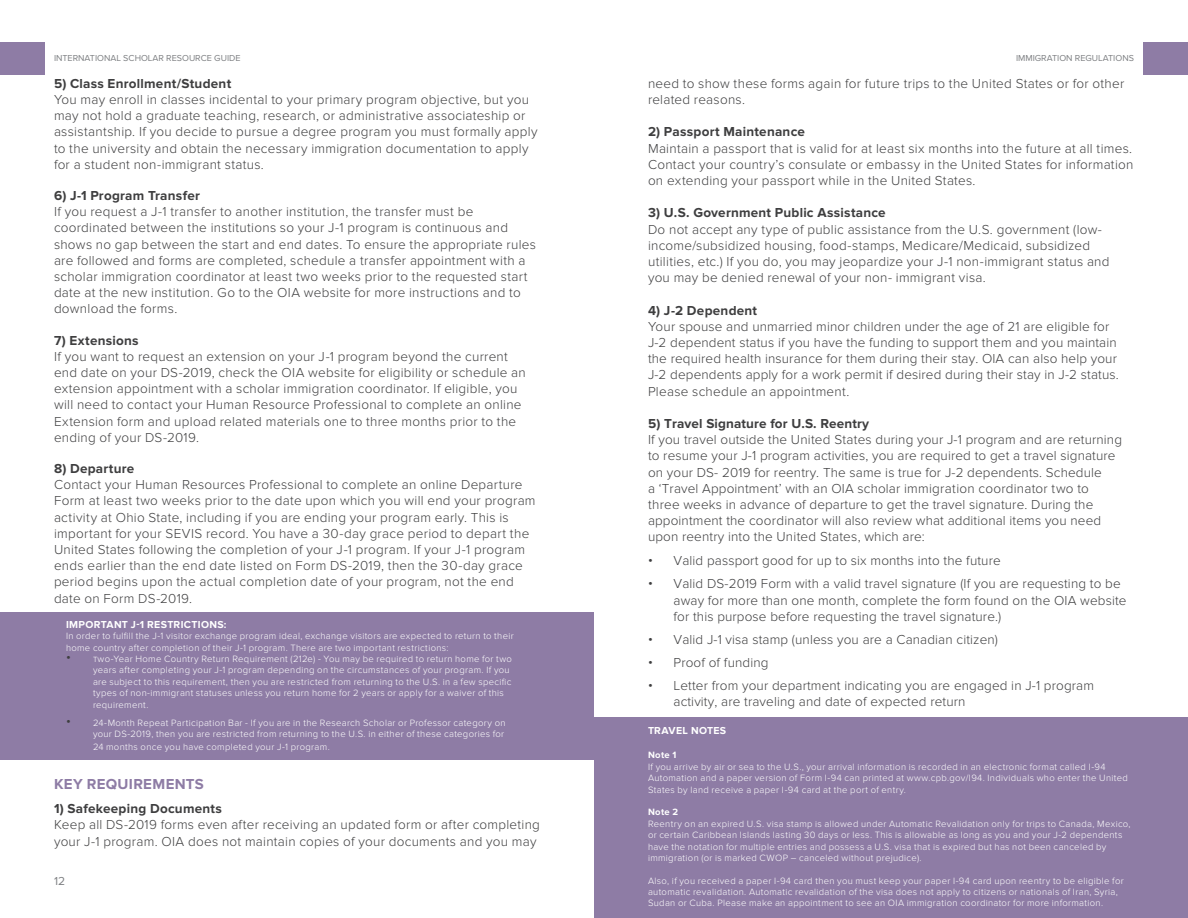
<style>
.page{position:relative;width:1188px;height:918px;background:#fff}
.page>*{position:absolute;margin:0;border:0;box-sizing:border-box;transform-origin:0 0}
.Body_Text_0{font:700 15px "Proxima Nova";letter-spacing:.02em;color:#8e7ca5}
.Body_Text_0-2{font:300 13.5px/16.2px "Proxima Nova";letter-spacing:.02em;color:#3e3e3f}
.Body_Text_0-3{font:700 13.5px "Proxima Nova";letter-spacing:.015em;color:#3e3e3f}
.t1{font:13.5px "Proxima Nova";color:#3e3e3f}
.t2{font:12px "Proxima Nova";color:#7e8083}
.Body_Text_0-4{font:700 10.5px "Proxima Nova";letter-spacing:.03em;color:#fff}
.Body_Text_0-5{font:300 9.45px/11.4px "Proxima Nova";letter-spacing:.03em;color:#fff}
.Body_Text_0-6{font:700 9.45px "Proxima Nova";letter-spacing:.03em;color:#fff}
.t3{font:9px "Proxima Nova";color:#7e8083}
</style>
<div class="page">
<div style="left:0;top:612px;width:594px;height:148px;background:#8e7ca5"></div>
<div style="left:594px;top:717px;width:594px;height:201px;background:#8e7ca5"></div>
<div style="left:0;top:42px;width:45px;height:32px;background:#8e7ca5"></div>
<div style="left:1143px;top:42px;width:45px;height:32px;background:#8e7ca5"></div>
<p class="t3" style="left:54px;top:53px;width:188px">INTERNATIONAL SCHOLAR RESOURCE GUIDE</p>
<p class="Body_Text_0-3" style="left:54px;top:75px;width:179px">5) Class Enrollment/Student</p>
<p class="Body_Text_0-2" style="left:54px;top:92px;width:485px">You may enroll in classes incidental to your primary program objective, but you may not hold a graduate teaching, research, or administrative associateship or assistantship. If you decide to pursue a degree program you must formally apply to the university and obtain the necessary immigration documentation to apply for a student non-immigrant status.</p>
<p class="Body_Text_0-3" style="left:54px;top:188px;width:147px">6) J-1 Program Transfer</p>
<p class="Body_Text_0-2" style="left:54px;top:204px;width:484px">If you request a J-1 transfer to another institution, the transfer must be coordinated between the institutions so your J-1 program is continuous and shows no gap between the start and end dates. To ensure the appropriate rules are followed and forms are completed, schedule a transfer appointment with a scholar immigration coordinator at least two weeks prior to the requested start date at the new institution. Go to the OIA website for more instructions and to download the forms.</p>
<p class="Body_Text_0-3" style="left:54px;top:332px;width:86px">7) Extensions</p>
<p class="Body_Text_0-2" style="left:54px;top:348px;width:473px">If you want to request an extension on your J-1 program beyond the current end date on your DS-2019, check the OIA website for eligibility or schedule an extension appointment with a scholar immigration coordinator. If eligible, you will need to contact your Human Resource Professional to complete an online Extension form and upload related materials one to three months prior to the ending of your DS-2019.</p>
<p class="Body_Text_0-3" style="left:54px;top:461px;width:82px">8) Departure</p>
<p class="Body_Text_0-2" style="left:54px;top:477px;width:483px">Contact your Human Resources Professional to complete an online Departure Form at least two weeks prior to the date upon which you will end your program activity at Ohio State, including if you are ending your program early. This is important for your SEVIS record. You have a 30-day grace period to depart the United States following the completion of your J-1 program. If your J-1 program ends earlier than the end date listed on Form DS-2019, then the 30-day grace period begins upon the actual completion date of your program, not the end date on Form DS-2019.</p>
<p class="Body_Text_0-4" style="left:66px;top:618px;width:162px">IMPORTANT J-1 RESTRICTIONS:</p>
<p class="Body_Text_0-5" style="left:66px;top:630px;width:449px">In order to fulfill the J-1 visitor exchange program ideal, exchange visitors are expected to return to their home country after completion of their J-1 program. There are two important restrictions:</p>
<p class="t1" style="left:66px;top:650px;width:6px">΅</p>
<p class="Body_Text_0-5" style="left:93px;top:653px;width:421px">Two-Year Home Country Return Requirement (212e) - You may be required to return home for two years after completing your J-1 program depending on the circumstances of your program. If you are subject to this requirement, then you are restricted from returning to the U.S. in a few specific types of non-immigrant statuses unless you return home for 2 years or apply for a waiver of this requirement.</p>
<p class="t1" style="left:66px;top:713px;width:6px">΅</p>
<p class="Body_Text_0-5" style="left:93px;top:717px;width:414px">24-Month Repeat Participation Bar - If you are in the Research Scholar or Professor category on your DS-2019, then you are restricted from returning to the U.S. in either of these categories for</p>
<p class="Body_Text_0-5" style="left:93px;top:741px;width:238px">24 months once you have completed your J-1 program.</p>
<p class="Body_Text_0" style="left:54px;top:776px;width:151px">KEY REQUIREMENTS</p>
<p class="Body_Text_0-3" style="left:54px;top:801px;width:170px">1) Safekeeping Documents</p>
<p class="Body_Text_0-2" style="left:54px;top:817px;width:488px">Keep all DS-2019 forms even after receiving an updated form or after completing your J-1 program. OIA does not maintain copies of your documents and you may</p>
<p class="t2" style="left:54px;top:874px;width:13px">12</p>
<p class="t3" style="left:1016px;top:53px;width:119px">IMMIGRATION REGULATIONS</p>
<p class="Body_Text_0-2" style="left:648px;top:75px;width:478px">need to show these forms again for future trips to the United States or for other related reasons.</p>
<p class="Body_Text_0-3" style="left:648px;top:124px;width:158px">2) Passport Maintenance</p>
<p class="Body_Text_0-2" style="left:648px;top:140px;width:487px;text-align:justify">Maintain a passport that is valid for at least six months into the future at all times.<br>Contact your country’s consulate or embassy in the United States for information on extending your passport while in the United States.</p>
<p class="Body_Text_0-3" style="left:648px;top:205px;width:239px">3) U.S. Government Public Assistance</p>
<p class="Body_Text_0-2" style="left:648px;top:221px;width:463px">Do not accept any type of public assistance from the U.S. government (low&shy;income/subsidized housing, food-stamps, Medicare/Medicaid, subsidized utilities, etc.) If you do, you may jeopardize your J-1 non-immigrant status and you may be denied renewal of your non- immigrant visa.</p>
<p class="Body_Text_0-3" style="left:648px;top:302px;width:111px">4) J-2 Dependent</p>
<p class="Body_Text_0-2" style="left:648px;top:318px;width:472px">Your spouse and unmarried minor children under the age of 21 are eligible for J-2 dependent status if you have the funding to support them and you maintain the required health insurance for them during their stay. OIA can also help your J-2 dependents apply for a work permit if desired during their stay in J-2 status.<br>Please schedule an appointment.</p>
<p class="Body_Text_0-3" style="left:648px;top:416px;width:223px">5) Travel Signature for U.S. Reentry</p>
<p class="Body_Text_0-2" style="left:648px;top:432px;width:476px">If you travel outside the United States during your J-1 program and are returning to resume your J-1 program activities, you are required to get a travel signature on your DS- 2019 for reentry. The same is true for J-2 dependents. Schedule<br>a ‘Travel Appointment’ with an OIA scholar immigration coordinator two to three weeks in advance of departure to get the travel signature. During the appointment the coordinator will also review what additional items you need upon reentry into the United States, which are:</p>
<p class="t1" style="left:648px;top:553px;width:6px">΅</p>
<p class="Body_Text_0-2" style="left:674px;top:553px;width:329px">Valid passport good for up to six months into the future</p>
<p class="t1" style="left:648px;top:576px;width:6px">΅</p>
<p class="Body_Text_0-2" style="left:674px;top:576px;width:455px">Valid DS-2019 Form with a valid travel signature (If you are requesting to be away for more than one month, complete the form found on the OIA website for this purpose before requesting the travel signature.)</p>
<p class="t1" style="left:648px;top:631px;width:6px">΅</p>
<p class="Body_Text_0-2" style="left:674px;top:631px;width:326px">Valid J-1 visa stamp (unless you are a Canadian citizen)</p>
<p class="t1" style="left:648px;top:654px;width:6px">΅</p>
<p class="Body_Text_0-2" style="left:674px;top:654px;width:97px">Proof of funding</p>
<p class="t1" style="left:648px;top:677px;width:6px">΅</p>
<p class="Body_Text_0-2" style="left:674px;top:677px;width:422px">Letter from your department indicating you are engaged in J-1 program activity, are traveling and date of expected return</p>
<p class="Body_Text_0-4" style="left:648px;top:724px;width:80px">TRAVEL NOTES</p>
<p class="Body_Text_0-6" style="left:648px;top:750px;width:30px">Note 1</p>
<p class="Body_Text_0-5" style="left:648px;top:761px;width:481px">If you arrive by air or sea to the U.S., your arrival information is recorded in an electronic format called I-94<br>Automation and a paper version of Form I-94 can printed at www.cpb.gov/I94. Individuals who enter the United<br>States by land receive a paper I-94 card at the port of entry.</p>
<p class="Body_Text_0-6" style="left:648px;top:807px;width:32px">Note 2</p>
<p class="Body_Text_0-5" style="left:648px;top:818px;width:484px">Reentry on an expired U.S. visa stamp is allowed under Automatic Revalidation only for trips to Canada, Mexico, or certain Caribbean Islands lasting 30 days or less. This is allowable as long as you and your J-2 dependents have the notation for multiple entries and possess a U.S. visa that is expired but has not been canceled by immigration (or is marked CWOP – canceled without prejudice).</p>
<p class="Body_Text_0-5" style="left:648px;top:875px;width:477px">Also, if you received a paper I-94 card then you must keep your paper I-94 card upon reentry to be eligible for automatic revalidation. Automatic revalidation of the visa does not apply to citizens or nationals of Iran, Syria,<br>Sudan or Cuba. Please make an appointment to see an OIA immigration coordinator for more information.</p>
</div>
